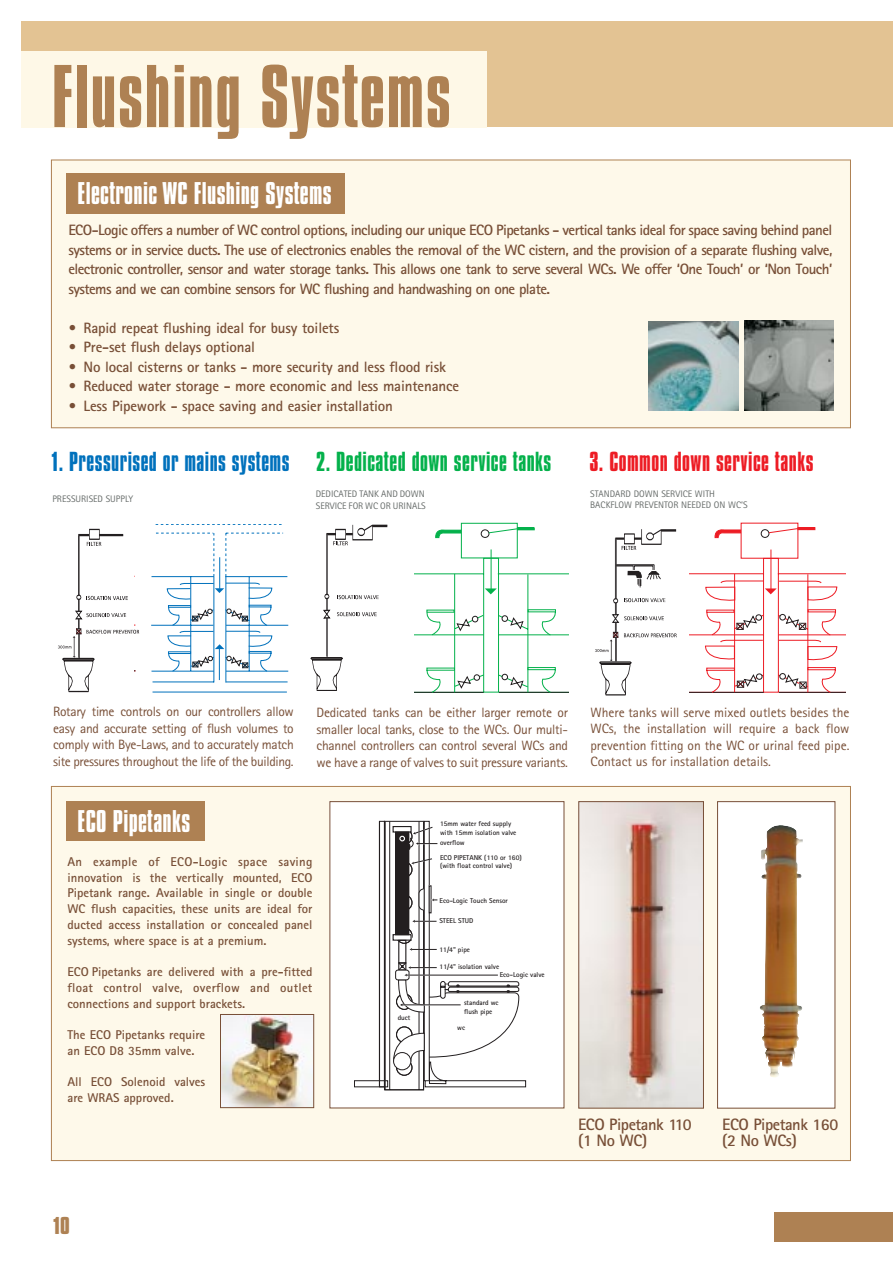
<style>
.page{position:relative;width:893px;height:1263px;background:#fff}
.page>*{position:absolute;margin:0;border:0;box-sizing:border-box;transform-origin:0 0}
.t1{font:76.5px "Compacta BT";letter-spacing:.02em;color:#ae8153}
.t2{font:27px "Compacta BT";letter-spacing:.01em;color:#fff}
.t3{font:23.7px "Compacta BT";letter-spacing:.02em;color:#0071bc}
.t4{font:23.7px "Compacta BT";letter-spacing:.02em;color:#04b14b}
.t5{font:23.7px "Compacta BT";letter-spacing:.02em;color:#ed1c24}
.t6{font:700 21px "Compacta BT";color:#ae8153}
.t7{font:700 16.5px/16px "Rotis Sans Serif";letter-spacing:-.025em;color:#784f37}
.t8{font:700 15px/19.5px "Rotis Sans Serif";letter-spacing:-.01em;color:#784f37;text-align:justify}
.t9{font:13.5px/16.5px "Rotis Sans Serif";letter-spacing:-.02em;color:#784f37;text-align:justify}
.t10{font:700 12.75px/15.8px "Rotis Sans Serif";color:#784f37;text-align:justify}
.t11{font:9.45px/11.4px "Rotis Sans Serif";color:#686d6b}
.t12{font:700 7.05px/8.4px "Rotis Sans Serif";color:#231f20}
</style>
<div class="page">
<div style="left:51px;top:786px;width:799px;height:375px;background:#fef9ea"></div>
<div style="left:51px;top:160px;width:799px;height:268px;background:#fef9ea"></div>
<div style="left:21px;top:21px;width:871px;height:106px;background:#e3c393"></div>
<div style="left:21px;top:51px;width:466px;height:76px;background:#fef8e7"></div>
<div style="left:774px;top:1212px;width:118px;height:30px;background:#ae8153"></div>
<hr style="left:326px;top:534px;width:1px;height:62px;background:#231f20">
<hr style="left:327px;top:535px;width:1px;height:61px;background:#231f20">
<hr style="left:326px;top:533px;width:45px;height:1px;background:#231f20">
<hr style="left:327px;top:534px;width:44px;height:1px;background:#231f20">
<svg style="left:333px;top:525px;width:54px;height:20px"></svg>
<svg style="left:310px;top:594px;width:69px;height:97px"></svg>
<div style="left:461px;top:523px;width:56px;height:35px;border:1px solid #04b14b"></div>
<div style="left:481px;top:530px;width:8px;height:8px;border:1px solid #231f20;border-radius:50%"></div>
<svg style="left:488px;top:528px;width:46px;height:5px"></svg>
<svg style="left:435px;top:528px;width:26px;height:10px"></svg>
<svg style="left:414px;top:549px;width:154px;height:144px"></svg>
<hr style="left:615px;top:538px;width:1px;height:62px;background:#231f20">
<hr style="left:616px;top:539px;width:1px;height:61px;background:#231f20">
<hr style="left:615px;top:538px;width:45px;height:1px;background:#231f20">
<hr style="left:616px;top:539px;width:44px;height:1px;background:#231f20">
<svg style="left:616px;top:565px;width:44px;height:23px"></svg>
<svg style="left:621px;top:529px;width:55px;height:21px"></svg>
<svg style="left:595px;top:598px;width:81px;height:97px"></svg>
<div style="left:761px;top:529px;width:8px;height:9px;border:1px solid #231f20;border-radius:50%"></div>
<svg style="left:768px;top:528px;width:46px;height:5px"></svg>
<div style="left:797px;top:527px;width:18px;height:3px;border:1px solid #ed1c24"></div>
<svg style="left:714px;top:528px;width:27px;height:10px"></svg>
<svg style="left:689px;top:549px;width:156px;height:144px"></svg>
<div style="left:330px;top:802px;width:234px;height:306px;background:#fff"></div>
<svg style="left:354px;top:820px;width:172px;height:270px"></svg>
<img style="left:580px;top:803px;width:121px;height:303px">
<div style="left:578px;top:801px;width:125px;height:307px;border:1px solid #784f37"></div>
<div style="left:66px;top:173px;width:279px;height:41px;background:#ae8153"></div>
<img style="left:648px;top:321px;width:90px;height:90px">
<img style="left:744px;top:321px;width:89px;height:89px">
<div style="left:717px;top:802px;width:118px;height:306px;background:#fff"></div>
<img style="left:760px;top:825px;width:43px;height:252px">
<div style="left:717px;top:801px;width:118px;height:307px;border:1px solid #784f37"></div>
<hr style="left:219px;top:649px;width:1px;height:31px;background:#0071bc">
<hr style="left:213px;top:577px;width:1px;height:105px;background:#0071bc">
<hr style="left:225px;top:577px;width:1px;height:106px;background:#0071bc">
<hr style="left:152px;top:682px;width:62px;height:1px;background:#0071bc">
<hr style="left:226px;top:682px;width:61px;height:1px;background:#0071bc">
<hr style="left:152px;top:692px;width:135px;height:1px;background:#0071bc">
<svg style="left:156px;top:524px;width:126px;height:1px"></svg>
<svg style="left:151px;top:533px;width:137px;height:139px"></svg>
<hr style="left:78px;top:535px;width:1px;height:61px;background:#231f20">
<hr style="left:79px;top:536px;width:1px;height:60px;background:#231f20">
<hr style="left:78px;top:534px;width:45px;height:1px;background:#231f20">
<hr style="left:79px;top:535px;width:44px;height:1px;background:#231f20">
<div style="left:89px;top:529px;width:10px;height:10px;background:#fff"></div>
<div style="left:89px;top:529px;width:10px;height:10px;border:1px solid #231f20"></div>
<svg style="left:87px;top:542px;width:14px;height:4px"></svg>
<svg style="left:58px;top:595px;width:81px;height:97px"></svg>
<div style="left:66px;top:801px;width:139px;height:40px;background:#ae8153"></div>
<img style="left:222px;top:1016px;width:90px;height:90px">
<div style="left:220px;top:1014px;width:94px;height:94px;border:1px solid #784f37"></div>
<h1 class="t1" style="left:52px;top:63px;width:401px">Flushing Systems</h1>
<h2 class="t2" style="left:78px;top:181px;width:255px">Electronic WC Flushing Systems</h2>
<p class="t8" style="left:68px;top:222px;width:765px">ECO-Logic offers a number of WC control options, including our unique ECO Pipetanks - vertical tanks ideal for space saving behind panel systems or in service ducts. The use of electronics enables the removal of the WC cistern, and the provision of a separate flushing valve, electronic controller, sensor and water storage tanks. This allows one tank to serve several WCs. We offer ‘One Touch’ or ‘Non Touch’ systems and we can combine sensors for WC flushing and handwashing on one plate.</p>
<p class="t8" style="left:68px;top:319px;width:272px">• Rapid repeat flushing ideal for busy toilets</p>
<p class="t8" style="left:68px;top:339px;width:188px">• Pre-set flush delays optional</p>
<p class="t8" style="left:68px;top:358px;width:379px">• No local cisterns or tanks - more security and less flood risk</p>
<p class="t8" style="left:68px;top:378px;width:392px">• Reduced water storage - more economic and less maintenance</p>
<p class="t8" style="left:68px;top:397px;width:326px">• Less Pipework - space saving and easier installation</p>
<h3 class="t3" style="left:52px;top:451px;width:239px">1. Pressurised or mains systems</h3>
<p class="t11" style="left:52px;top:494px;width:82px">PRESSURISED SUPPLY</p>
<h3 class="t4" style="left:316px;top:451px;width:236px">2. Dedicated down service tanks</h3>
<h3 class="t5" style="left:589px;top:451px;width:225px">3. Common down service tanks</h3>
<p class="t11" style="left:316px;top:489px;width:111px">DEDICATED TANK AND DOWN<br>SERVICE FOR WC OR URINALS</p>
<p class="t11" style="left:590px;top:489px;width:159px">STANDARD DOWN SERVICE WITH<br>BACKFLOW PREVENTOR NEEDED ON WC’S</p>
<p class="t9" style="left:53px;top:705px;width:242px">Rotary time controls on our controllers allow easy and accurate setting of flush volumes to comply with Bye-Laws, and to accurately match site pressures throughout the life of the building.</p>
<p class="t9" style="left:316px;top:706px;width:253px">Dedicated tanks can be either larger remote or smaller local tanks, close to the WCs. Our multi&shy;channel controllers can control several WCs and we have a range of valves to suit pressure variants.</p>
<p class="t9" style="left:590px;top:705px;width:260px">Where tanks will serve mixed outlets besides the WCs, the installation will require a back flow prevention fitting on the WC or urinal feed pipe.<br>Contact us for installation details.</p>
<h2 class="t2" style="left:78px;top:809px;width:114px">ECO Pipetanks</h2>
<p class="t10" style="left:67px;top:855px;width:246px">An example of ECO-Logic space saving innovation is the vertically mounted, ECO Pipetank range. Available in single or double WC flush capacities, these units are ideal for ducted access installation or concealed panel systems, where space is at a premium.</p>
<p class="t10" style="left:67px;top:965px;width:246px">ECO Pipetanks are delivered with a pre-fitted float control valve, overflow and outlet connections and support brackets.</p>
<p class="t10" style="left:67px;top:1028px;width:139px">The ECO Pipetanks require an ECO D8 35mm valve.</p>
<p class="t10" style="left:67px;top:1075px;width:139px">All ECO Solenoid valves are WRAS approved.</p>
<h3 class="t6" style="left:53px;top:1217px;width:18px">10</h3>
<p class="t12" style="left:398px;top:1014px;width:14px">duct</p>
<p class="t12" style="left:440px;top:821px;width:78px">15mm water feed supply with 15mm isolation valve</p>
<p class="t12" style="left:440px;top:854px;width:83px">ECO PIPETANK (110 or 160) (with float control valve)</p>
<p class="t12" style="left:440px;top:840px;width:26px">overflow</p>
<p class="t12" style="left:439px;top:897px;width:70px">Eco-Logic Touch Sensor</p>
<p class="t12" style="left:439px;top:917px;width:36px">STEEL STUD</p>
<p class="t12" style="left:439px;top:946px;width:32px">11/4" pipe</p>
<p class="t12" style="left:439px;top:964px;width:61px">11/4" isolation valve</p>
<p class="t12" style="left:499px;top:971px;width:46px">Eco-Logic valve</p>
<p class="t12" style="left:464px;top:999px;width:36px">standard wc flush pipe</p>
<p class="t12" style="left:457px;top:1024px;width:9px">wc</p>
<p class="t7" style="left:578px;top:1118px;width:115px">ECO Pipetank 110 (1 No WC)</p>
<p class="t7" style="left:722px;top:1118px;width:117px">ECO Pipetank 160 (2 No WCs)</p>
</div>
